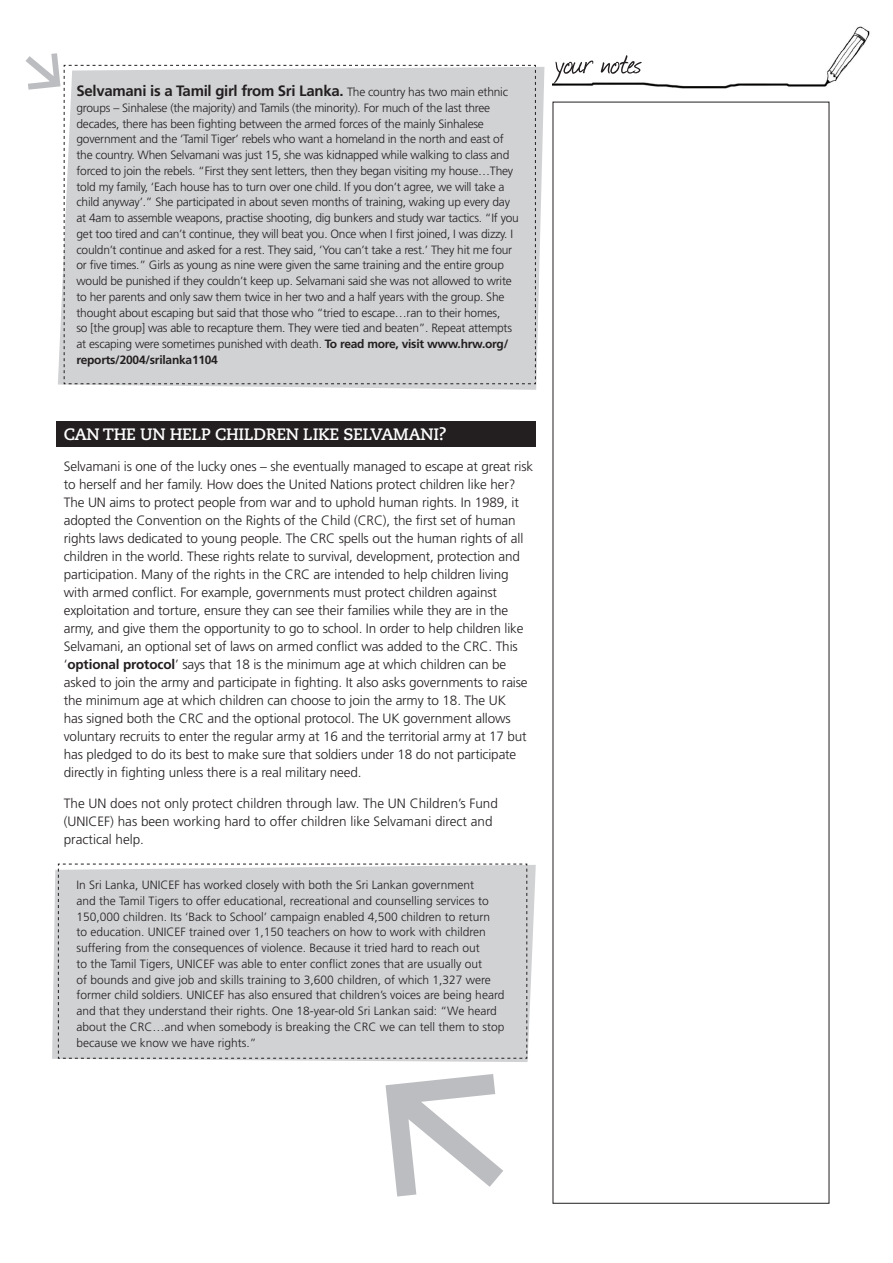
<style>
.page{position:relative;width:893px;height:1263px;background:#fff}
.page>*{position:absolute;margin:0;border:0;box-sizing:border-box;transform-origin:0 0}
.t1{font:700 16.5px "Caecilia LT Std";letter-spacing:-.02em;color:#fff}
.t2{font:700 15px "Frutiger LT Std";letter-spacing:-.02em;color:#231f20}
.t3{font:300 13.5px/18px "Frutiger LT Std";letter-spacing:-.01em;color:#231f20}
.t4{font:300 12px/15.8px "Frutiger LT Std";letter-spacing:-.02em;color:#231f20}
.t5{font:300 12px/15.8px "Frutiger LT Std";color:#231f20}
.s1{font-weight:300;font-size:12px}
.s2{font-weight:700}
</style>
<div class="page">
<div style="left:56px;top:421px;width:480px;height:25px;background:#231f20"></div>
<svg style="left:58px;top:67px;width:486px;height:323px"></svg>
<svg style="left:52px;top:865px;width:484px;height:197px"></svg>
<div style="left:58px;top:863px;width:470px;height:196px;background:#d1d2d4"></div>
<svg style="left:26px;top:53px;width:510px;height:331px;background:#d5d6d8"></svg>
<svg style="left:386px;top:1074px;width:117px;height:122px"></svg>
<img style="left:553px;top:26px;width:317px;height:103px">
<svg style="left:553px;top:55px;width:89px;height:29px"></svg>
<p class="t2" style="left:77px;top:82px;width:433px">Selvamani is a Tamil girl from Sri Lanka. <span class="s1">The country has two main ethnic</span></p>
<p class="t4" style="left:77px;top:100px;width:444px">groups – Sinhalese (the majority) and Tamils (the minority). For much of the last three decades, there has been fighting between the armed forces of the mainly Sinhalese government and the ‘Tamil Tiger’ rebels who want a homeland in the north and east of the country. When Selvamani was just 15, she was kidnapped while walking to class and forced to join the rebels. “First they sent letters, then they began visiting my house…They told my family, ‘Each house has to turn over one child. If you don’t agree, we will take a child anyway’.” She participated in about seven months of training, waking up every day at 4am to assemble weapons, practise shooting, dig bunkers and study war tactics. “If you get too tired and can’t continue, they will beat you. Once when I first joined, I was dizzy. I couldn’t continue and asked for a rest. They said, ‘You can’t take a rest.’ They hit me four or five times.” Girls as young as nine were given the same training and the entire group would be punished if they couldn’t keep up. Selvamani said she was not allowed to write to her parents and only saw them twice in her two and a half years with the group. She thought about escaping but said that those who “tried to escape…ran to their homes,<br>so [the group] was able to recapture them. They were tied and beaten”. Repeat attempts at escaping were sometimes punished with death. <span class="s2">To read more, visit www.hrw.org/ reports/2004/srilanka1104</span></p>
<p class="t1" style="left:64px;top:425px;width:385px">CAN THE UN HELP CHILDREN LIKE SELVAMANI?</p>
<p class="t3" style="left:64px;top:457px;width:471px">Selvamani is one of the lucky ones – she eventually managed to escape at great risk to herself and her family. How does the United Nations protect children like her?<br>The UN aims to protect people from war and to uphold human rights. In 1989, it adopted the Convention on the Rights of the Child (CRC), the first set of human rights laws dedicated to young people. The CRC spells out the human rights of all children in the world. These rights relate to survival, development, protection and participation. Many of the rights in the CRC are intended to help children living with armed conflict. For example, governments must protect children against exploitation and torture, ensure they can see their families while they are in the army, and give them the opportunity to go to school. In order to help children like Selvamani, an optional set of laws on armed conflict was added to the CRC. This ‘<span class="s2">optional protocol</span>’ says that 18 is the minimum age at which children can be asked to join the army and participate in fighting. It also asks governments to raise the minimum age at which children can choose to join the army to 18. The UK<br>has signed both the CRC and the optional protocol. The UK government allows voluntary recruits to enter the regular army at 16 and the territorial army at 17 but has pledged to do its best to make sure that soldiers under 18 do not participate directly in fighting unless there is a real military need.</p>
<p class="t3" style="left:64px;top:794px;width:436px">The UN does not only protect children through law. The UN Children’s Fund (UNICEF) has been working hard to offer children like Selvamani direct and practical help.</p>
<p class="t5" style="left:77px;top:877px;width:429px">In Sri Lanka, UNICEF has worked closely with both the Sri Lankan government<br>and the Tamil Tigers to offer educational, recreational and counselling services to 150,000 children. Its ‘Back to School’ campaign enabled 4,500 children to return<br>to education. UNICEF trained over 1,150 teachers on how to work with children suffering from the consequences of violence. Because it tried hard to reach out<br>to the Tamil Tigers, UNICEF was able to enter conflict zones that are usually out<br>of bounds and give job and skills training to 3,600 children, of which 1,327 were former child soldiers. UNICEF has also ensured that children’s voices are being heard and that they understand their rights. One 18-year-old Sri Lankan said: “We heard about the CRC…and when somebody is breaking the CRC we can tell them to stop because we know we have rights.”</p>
</div>
